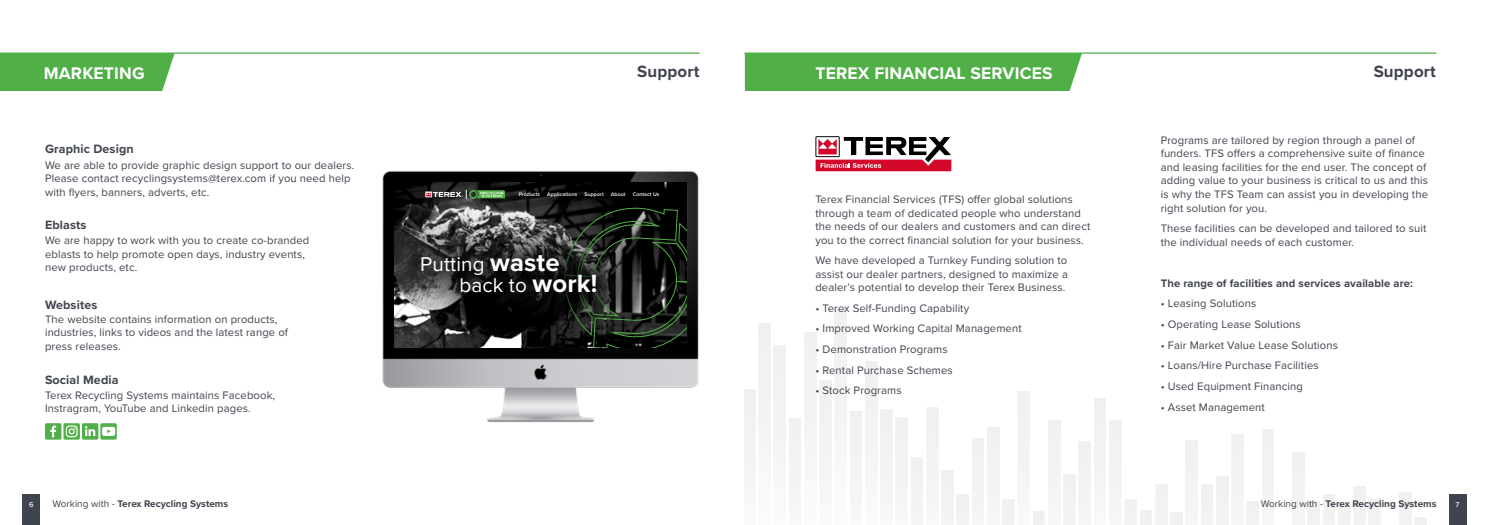
<style>
.page{position:relative;width:1489px;height:525px;background:#fff}
.page>*{position:absolute;margin:0;border:0;box-sizing:border-box;transform-origin:0 0}
.t1{font:20.62px/20.9px "Proxima Nova";letter-spacing:.005em;color:#fff}
.t2{font:700 17.38px "Proxima Nova";letter-spacing:.01em;color:#fff}
.t3{font:700 16.88px "Proxima Nova";letter-spacing:.01em;color:#40444e}
.t4{font:700 12.5px "Proxima Nova";letter-spacing:.01em;color:#40444e}
.t5{font:11.25px/13.5px "Proxima Nova";letter-spacing:.01em;color:#40444e}
.t6{font:700 11.25px "Proxima Nova";letter-spacing:.01em;color:#40444e}
.t7{font:700 10px "Proxima Nova";color:#40444e}
.t8{font:500 7.5px "Proxima Nova";color:#fff}
.t9{font:600 5.38px "Proxima Nova";letter-spacing:.01em;color:#fff}
.s1{font-weight:700;font-size:25.75px}
.s2{font-weight:400}
</style>
<div class="page">
<svg style="left:1414px;top:517px;width:12px;height:7px"></svg>
<svg style="left:1170px;top:512px;width:12px;height:12px"></svg>
<svg style="left:1033px;top:511px;width:11px;height:13px"></svg>
<svg style="left:815px;top:136px;width:136px;height:35px"></svg>
<div style="left:100px;top:423px;width:17px;height:16px;background:#50af47;border-radius:2px"></div>
<svg style="left:102px;top:426px;width:13px;height:10px"></svg>
<div style="left:45px;top:423px;width:16px;height:16px;background:#50af47;border-radius:2px"></div>
<svg style="left:50px;top:425px;width:6px;height:12px"></svg>
<svg style="left:63px;top:423px;width:17px;height:16px"></svg>
<svg style="left:66px;top:425px;width:12px;height:12px"></svg>
<div style="left:82px;top:423px;width:16px;height:16px;background:#50af47;border-radius:2px"></div>
<svg style="left:85px;top:426px;width:10px;height:10px"></svg>
<div style="left:0;top:54px;width:175px;height:37px;background:#50af47"></div>
<div style="left:744px;top:54px;width:337px;height:37px;background:#50af47"></div>
<img style="left:382px;top:171px;width:317px;height:252px">
<img style="left:394px;top:183px;width:293px;height:164px">
<svg style="left:425px;top:190px;width:80px;height:9px"></svg>
<svg style="left:564px;top:206px;width:123px;height:141px;background:#131a12"></svg>
<div style="left:378px;top:213px;width:261px;height:123px;background:#000;opacity:.75"></div>
<svg style="left:410px;top:244px;width:160px;height:42px;background:#303030"></svg>
<svg style="left:449px;top:264px;width:158px;height:40px;background:#131413"></svg>
<div style="left:23px;top:494px;width:17px;height:30px;background:#40444e"></div>
<div style="left:1448px;top:494px;width:17px;height:30px;background:#40444e"></div>
<hr style="left:0;top:52px;width:699px;height:2px;background:#50af47">
<hr style="left:744px;top:52px;width:692px;height:2px;background:#50af47">
<h2 class="t2" style="left:44px;top:60px;width:102px">MARKETING</h2>
<h3 class="t3" style="left:637px;top:59px;width:64px">Support</h3>
<h2 class="t2" style="left:815px;top:60px;width:238px">TEREX FINANCIAL SERVICES</h2>
<h3 class="t3" style="left:1373px;top:59px;width:64px">Support</h3>
<p class="t4" style="left:45px;top:139px;width:90px">Graphic Design</p>
<p class="t5" style="left:45px;top:158px;width:311px">We are able to provide graphic design support to our dealers.<br>Please contact recyclingsystems@terex.com if you need help with flyers, banners, adverts, etc.</p>
<p class="t4" style="left:45px;top:215px;width:43px">Eblasts</p>
<p class="t5" style="left:45px;top:233px;width:266px">We are happy to work with you to create co-branded eblasts to help promote open days, industry events, new products, etc.</p>
<p class="t4" style="left:45px;top:295px;width:54px">Websites</p>
<p class="t5" style="left:45px;top:312px;width:244px">The website contains information on products, industries, links to videos and the latest range of press releases.</p>
<p class="t4" style="left:45px;top:370px;width:75px">Social Media</p>
<p class="t5" style="left:45px;top:388px;width:232px">Terex Recycling Systems maintains Facebook,<br>Instragram, YouTube and Linkedin pages.</p>
<p class="t9" style="left:518px;top:190px;width:23px">Products</p>
<p class="t9" style="left:547px;top:190px;width:31px">Applications</p>
<p class="t9" style="left:584px;top:190px;width:21px">Support</p>
<p class="t9" style="left:611px;top:190px;width:16px">About</p>
<p class="t9" style="left:632px;top:190px;width:28px">Contact Us</p>
<h1 class="t1" style="left:459px;top:253px;width:139px;text-indent:-39px">Putting <span class="s1">waste </span>back to <span class="s1">work!</span></h1>
<p class="t5" style="left:815px;top:192px;width:276px">Terex Financial Services (TFS) offer global solutions through a team of dedicated people who understand the needs of our dealers and customers and can direct you to the correct financial solution for your business.</p>
<p class="t5" style="left:815px;top:253px;width:254px;text-align:justify">We have developed a Turnkey Funding solution to assist our dealer partners, designed to maximize a dealer’s potential to develop their Terex Business.</p>
<p class="t5" style="left:815px;top:301px;width:155px">• Terex Self-Funding Capability</p>
<p class="t5" style="left:815px;top:321px;width:208px">• Improved Working Capital Management</p>
<p class="t5" style="left:815px;top:342px;width:134px">• Demonstration Programs</p>
<p class="t5" style="left:815px;top:362px;width:139px">• Rental Purchase Schemes</p>
<p class="t5" style="left:815px;top:383px;width:88px">• Stock Programs</p>
<p class="t5" style="left:1160px;top:133px;width:269px">Programs are tailored by region through a panel of funders. TFS offers a comprehensive suite of finance and leasing facilities for the end user. The concept of adding value to your business is critical to us and this is why the TFS Team can assist you in developing the right solution for you.</p>
<p class="t5" style="left:1160px;top:221px;width:267px">These facilities can be developed and tailored to suit the individual needs of each customer.</p>
<p class="t6" style="left:1160px;top:274px;width:254px">The range of facilities and services available are:</p>
<p class="t5" style="left:1160px;top:296px;width:97px">• Leasing Solutions</p>
<p class="t5" style="left:1160px;top:317px;width:141px">• Operating Lease Solutions</p>
<p class="t5" style="left:1160px;top:337px;width:179px">• Fair Market Value Lease Solutions</p>
<p class="t5" style="left:1160px;top:358px;width:159px">• Loans/Hire Purchase Facilities</p>
<p class="t5" style="left:1160px;top:378px;width:144px">• Used Equipment Financing</p>
<p class="t5" style="left:1160px;top:399px;width:106px">• Asset Management</p>
<p class="t7" style="left:52px;top:496px;width:177px"><span class="s2">Working with -</span> Terex Recycling Systems</p>
<p class="t7" style="left:1260px;top:496px;width:177px"><span class="s2">Working with -</span> Terex Recycling Systems</p>
<p class="t8" style="left:29px;top:498px;width:6px">6</p>
<p class="t8" style="left:1455px;top:498px;width:5px">7</p>
</div>
